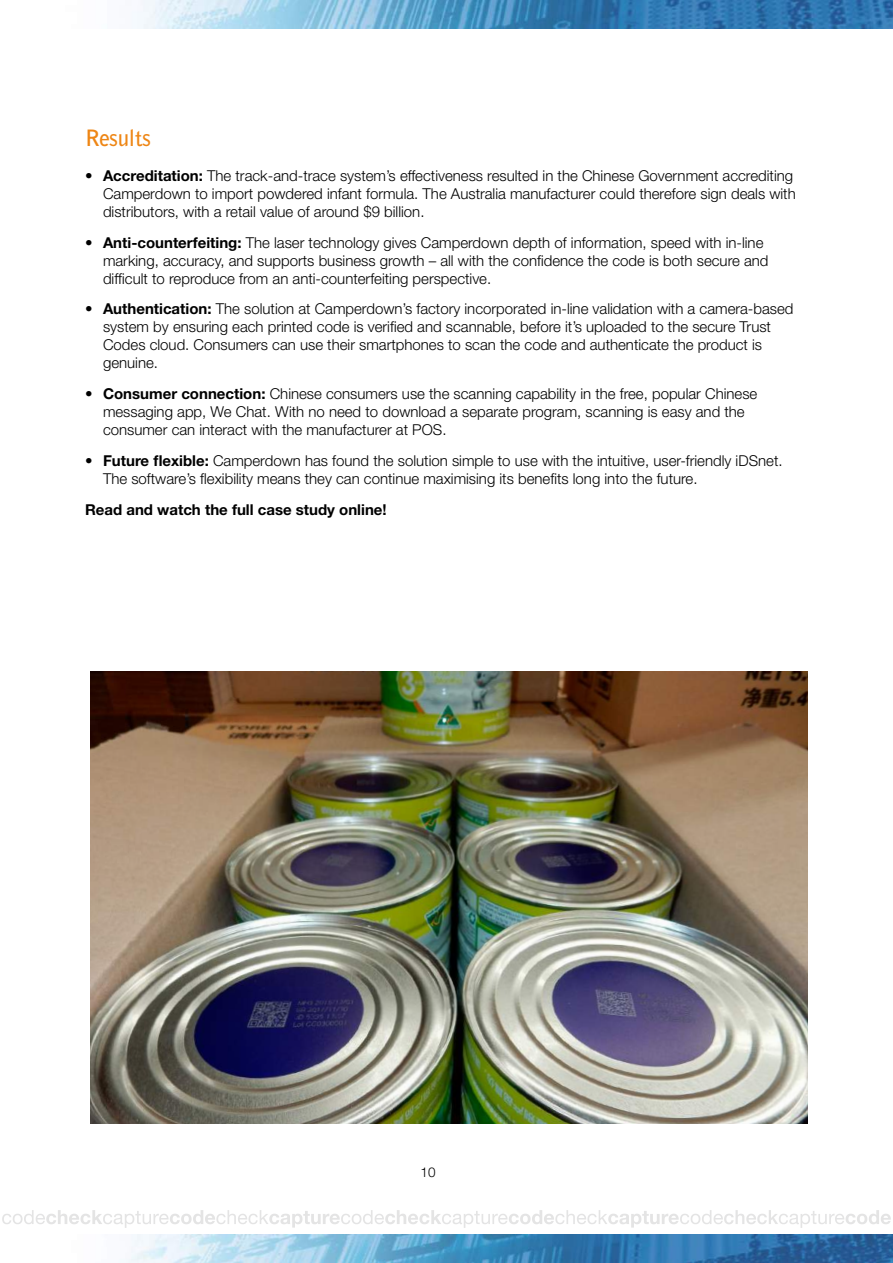
<style>
.page{position:relative;width:893px;height:1263px;background:#fff}
.page>*{position:absolute;margin:0;border:0;box-sizing:border-box;transform-origin:0 0}
.t1{font:700 22.5px "Bell Gothic BT";letter-spacing:-.01em;color:#ee8615}
.t2{font:300 15px/18px "Helvetica Neue";color:#000}
.t3{font:700 15px "Helvetica Neue";color:#000}
.t4{font:300 13.5px "Helvetica Neue";color:#000}
.s1{font-weight:700}
</style>
<div class="page">
<img style="left:126px;top:1234px;width:767px;height:29px">
<img style="left:137px;top:0;width:756px;height:28px">
<svg style="left:2px;top:1210px;width:889px;height:18px"></svg>
<img style="left:90px;top:672px;width:718px;height:451px">
<h1 class="t1" style="left:85px;top:123px;width:67px">Results</h1>
<p class="t2" style="left:103px;top:166px;width:694px;text-indent:-18px">• <span class="s1">Accreditation:</span> The track-and-trace system’s effectiveness resulted in the Chinese Government accrediting<br>Camperdown to import powdered infant formula. The Australia manufacturer could therefore sign deals with distributors, with a retail value of around $9 billion.</p>
<p class="t2" style="left:103px;top:233px;width:667px;text-indent:-18px">• <span class="s1">Anti-counterfeiting:</span> The laser technology gives Camperdown depth of information, speed with in-line marking, accuracy, and supports business growth – all with the confidence the code is both secure and difficult to reproduce from an anti-counterfeiting perspective.</p>
<p class="t2" style="left:103px;top:300px;width:692px;text-indent:-18px">• <span class="s1">Authentication:</span> The solution at Camperdown’s factory incorporated in-line validation with a camera-based system by ensuring each printed code is verified and scannable, before it’s uploaded to the secure Trust Codes cloud. Consumers can use their smartphones to scan the code and authenticate the product is genuine.</p>
<p class="t2" style="left:103px;top:384px;width:656px;text-indent:-18px">• <span class="s1">Consumer connection:</span> Chinese consumers use the scanning capability in the free, popular Chinese messaging app, We Chat. With no need to download a separate program, scanning is easy and the consumer can interact with the manufacturer at POS.</p>
<p class="t2" style="left:103px;top:451px;width:681px;text-indent:-18px">• <span class="s1">Future flexible:</span> Camperdown has found the solution simple to use with the intuitive, user-friendly iDSnet.<br>The software’s flexibility means they can continue maximising its benefits long into the future.</p>
<p class="t3" style="left:85px;top:500px;width:303px">Read and watch the full case study online!</p>
<p class="t4" style="left:421px;top:1164px;width:17px">10</p>
</div>
